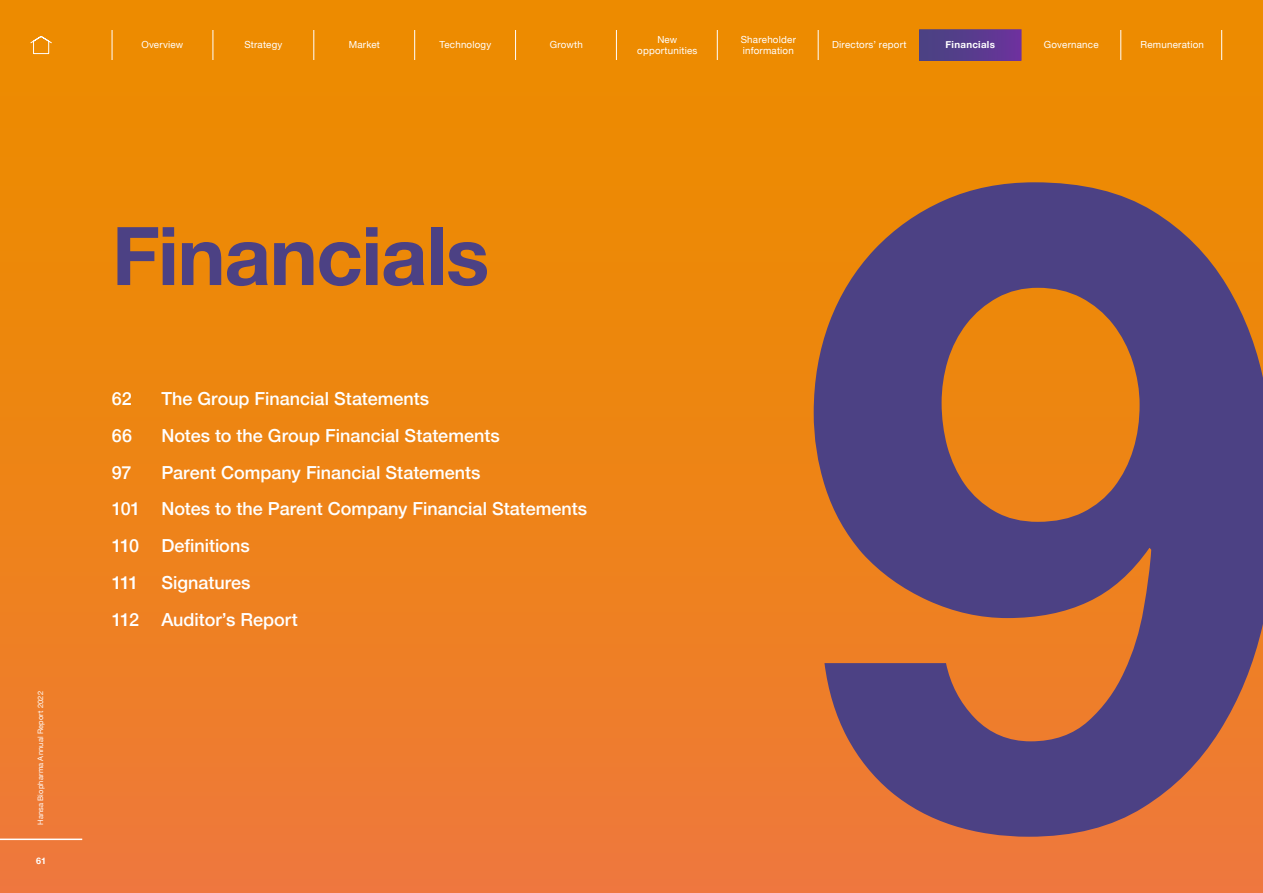
<style>
.page{position:relative;width:1263px;height:893px;background:#fff}
.page>*{position:absolute;margin:0;border:0;box-sizing:border-box;transform-origin:0 0}
.t1{font:700 900px "Helvetica Neue";color:#4c4184}
.t2{font:700 81px "Helvetica Neue";letter-spacing:-.015em;color:#4c4184}
.t3{font:500 18px/36.8px "Helvetica Neue";color:#fff}
.t4{font:9.75px/10.5px "Helvetica Neue";letter-spacing:.02em;color:#fff;text-align:center}
.t5{font:700 9.75px "Helvetica Neue";letter-spacing:.03em;color:#fff}
.t6{font:700 9px "Helvetica Neue";color:#fff}
.t7{font:7.5px "Helvetica Neue";letter-spacing:.025em;color:#fff}
</style>
<div class="page">
<div style="left:0;top:0;width:1263px;height:893px;background:linear-gradient(to bottom,#ed8e00,#ee7938)"></div>
<svg style="left:30px;top:35px;width:22px;height:19px"></svg>
<hr style="left:0;top:839px;width:82px;height:1px;background:#fff">
<hr style="left:213px;top:30px;width:1px;height:30px;background:#fff">
<hr style="left:313px;top:30px;width:1px;height:30px;background:#fff">
<hr style="left:414px;top:30px;width:1px;height:30px;background:#fff">
<hr style="left:515px;top:30px;width:1px;height:30px;background:#fff">
<hr style="left:616px;top:30px;width:1px;height:30px;background:#fff">
<hr style="left:717px;top:30px;width:1px;height:30px;background:#fff">
<hr style="left:818px;top:30px;width:1px;height:30px;background:#fff">
<hr style="left:1120px;top:30px;width:1px;height:30px;background:#fff">
<hr style="left:1221px;top:30px;width:1px;height:30px;background:#fff">
<hr style="left:112px;top:30px;width:1px;height:30px;background:#fff">
<div style="left:920px;top:30px;width:101px;height:30px;background:linear-gradient(to right,#474380,#6b329c)"></div>
<p class="t7" style="left:35px;top:825px;width:135px;rotate:-90deg">Hansa Biopharma Annual Report 2022</p>
<p class="t6" style="left:36px;top:854px;width:12px">61</p>
<p class="t4" style="left:141px;top:40px;width:43px">Overview</p>
<p class="t4" style="left:244px;top:40px;width:40px">Strategy</p>
<p class="t4" style="left:349px;top:40px;width:33px">Market</p>
<p class="t4" style="left:439px;top:40px;width:53px">Technology</p>
<p class="t4" style="left:550px;top:40px;width:35px">Growth</p>
<p class="t4" style="left:637px;top:35px;width:62px">New opportunities</p>
<p class="t4" style="left:741px;top:35px;width:57px;text-align:left">Shareholder information</p>
<p class="t4" style="left:832px;top:40px;width:76px">Directors’ report</p>
<p class="t5" style="left:946px;top:37px;width:51px">Financials</p>
<p class="t4" style="left:1044px;top:40px;width:56px">Governance</p>
<p class="t4" style="left:1140px;top:40px;width:65px">Remuneration</p>
<h2 class="t2" style="left:112px;top:193px;width:379px">Financials</h2>
<p class="t3" style="left:112px;top:379px;width:21px">62</p>
<p class="t3" style="left:161px;top:379px;width:269px">The Group Financial Statements</p>
<p class="t3" style="left:112px;top:416px;width:22px">66</p>
<p class="t3" style="left:161px;top:416px;width:340px">Notes to the Group Financial Statements</p>
<p class="t3" style="left:112px;top:452px;width:21px">97</p>
<p class="t3" style="left:112px;top:452px;width:477px;text-indent:50px">Parent Company Financial Statements<br>101 Notes to the Parent Company Financial Statements<br>110 Definitions<br>111</p>
<p class="t3" style="left:112px;top:563px;width:187px;text-align:center">Signatures<br>112 Auditor’s Report</p>
<h1 class="t1" style="left:795px;top:-202px;width:502px">9</h1>
</div>
